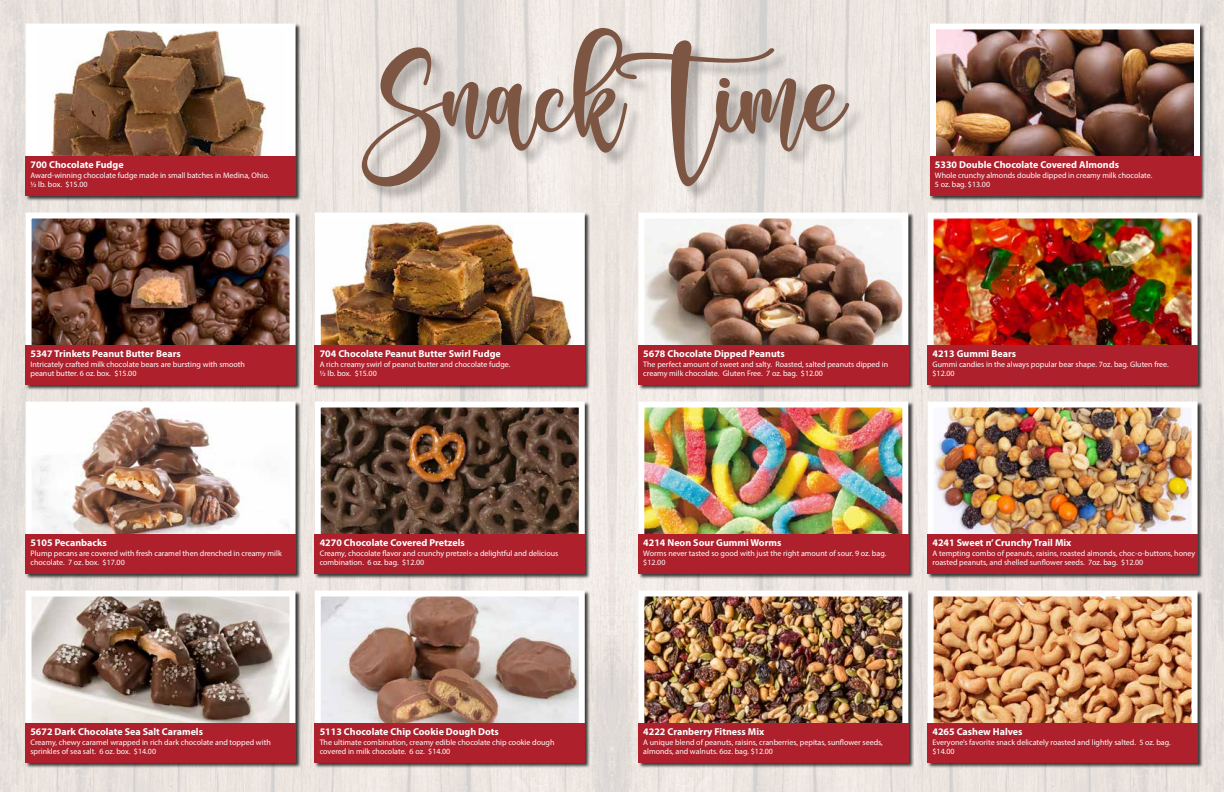
<style>
.page{position:relative;width:1224px;height:792px;background:#fff}
.page>*{position:absolute;margin:0;border:0;box-sizing:border-box;transform-origin:0 0}
.t1{font:106.6px "Southmore";color:#7c5643}
.t2{font:700 10px "Myriad Pro";color:#fff}
.t3{font:8px/9.6px "Myriad Pro";color:#fff}
</style>
<div class="page">
<img style="left:0;top:0;width:1224px;height:792px">
<div style="left:25px;top:23px;width:276px;height:178px;background:#000;opacity:.75"></div>
<img style="left:36px;top:31px;width:249px;height:125px">
<div style="left:25px;top:212px;width:276px;height:178px;background:#000;opacity:.75"></div>
<img style="left:33px;top:219px;width:256px;height:126px">
<div style="left:26px;top:212px;width:270px;height:172px;border:6px solid #fff"></div>
<div style="left:638px;top:401px;width:276px;height:178px;background:#000;opacity:.75"></div>
<img style="left:645px;top:409px;width:256px;height:125px">
<div style="left:638px;top:402px;width:270px;height:171px;border:6px solid #fff"></div>
<div style="left:25px;top:401px;width:276px;height:178px;background:#000;opacity:.75"></div>
<img style="left:33px;top:409px;width:256px;height:125px">
<div style="left:638px;top:590px;width:276px;height:178px;background:#000;opacity:.75"></div>
<img style="left:645px;top:597px;width:256px;height:126px">
<div style="left:638px;top:590px;width:270px;height:172px;border:6px solid #fff"></div>
<div style="left:930px;top:23px;width:276px;height:178px;background:#000;opacity:.75"></div>
<img style="left:937px;top:31px;width:256px;height:125px">
<div style="left:930px;top:24px;width:270px;height:171px;border:6px solid #fff"></div>
<div style="left:638px;top:212px;width:276px;height:178px;background:#000;opacity:.75"></div>
<img style="left:645px;top:219px;width:256px;height:126px">
<div style="left:638px;top:212px;width:270px;height:172px;border:6px solid #fff"></div>
<div style="left:25px;top:590px;width:276px;height:178px;background:#000;opacity:.75"></div>
<img style="left:32px;top:597px;width:256px;height:126px">
<div style="left:25px;top:590px;width:270px;height:172px;border:6px solid #fff"></div>
<div style="left:927px;top:590px;width:276px;height:178px;background:#000;opacity:.75"></div>
<img style="left:935px;top:597px;width:256px;height:126px">
<div style="left:928px;top:590px;width:270px;height:172px;border:6px solid #fff"></div>
<div style="left:314px;top:590px;width:276px;height:178px;background:#000;opacity:.75"></div>
<img style="left:322px;top:597px;width:256px;height:126px">
<div style="left:315px;top:590px;width:270px;height:172px;border:6px solid #fff"></div>
<div style="left:927px;top:401px;width:276px;height:178px;background:#000;opacity:.75"></div>
<img style="left:935px;top:409px;width:256px;height:125px">
<div style="left:928px;top:402px;width:270px;height:171px;border:6px solid #fff"></div>
<div style="left:314px;top:212px;width:276px;height:178px;background:#000;opacity:.75"></div>
<img style="left:322px;top:219px;width:256px;height:126px">
<div style="left:315px;top:212px;width:270px;height:172px;border:6px solid #fff"></div>
<div style="left:314px;top:401px;width:276px;height:178px;background:#000;opacity:.75"></div>
<img style="left:322px;top:409px;width:256px;height:125px">
<div style="left:315px;top:402px;width:270px;height:171px;border:6px solid #fff"></div>
<div style="left:927px;top:212px;width:276px;height:178px;background:#000;opacity:.75"></div>
<img style="left:935px;top:219px;width:256px;height:126px">
<div style="left:928px;top:212px;width:270px;height:172px;border:6px solid #fff"></div>
<div style="left:26px;top:156px;width:270px;height:39px;background:#ae202c"></div>
<div style="left:26px;top:345px;width:270px;height:39px;background:#ae202c"></div>
<div style="left:638px;top:534px;width:270px;height:39px;background:#ae202c"></div>
<div style="left:26px;top:534px;width:270px;height:39px;background:#ae202c"></div>
<div style="left:638px;top:723px;width:270px;height:39px;background:#ae202c"></div>
<div style="left:930px;top:156px;width:270px;height:39px;background:#ae202c"></div>
<div style="left:638px;top:345px;width:270px;height:39px;background:#ae202c"></div>
<div style="left:315px;top:345px;width:270px;height:39px;background:#ae202c"></div>
<div style="left:315px;top:534px;width:270px;height:39px;background:#ae202c"></div>
<div style="left:928px;top:345px;width:270px;height:39px;background:#ae202c"></div>
<div style="left:315px;top:723px;width:270px;height:39px;background:#ae202c"></div>
<div style="left:928px;top:534px;width:270px;height:39px;background:#ae202c"></div>
<div style="left:25px;top:723px;width:271px;height:39px;background:#ae202c"></div>
<div style="left:928px;top:723px;width:270px;height:39px;background:#ae202c"></div>
<div style="left:364px;top:30px;width:501px;height:173px;background:#000;opacity:.24"></div>
<p class="t2" style="left:30px;top:158px;width:95px">700 Chocolate Fudge</p>
<p class="t3" style="left:30px;top:170px;width:240px">Award-winning chocolate fudge made in small batches in Medina, Ohio. ½ lb. box. $15.00</p>
<h1 class="t1" style="left:380px;top:25px;width:465px">Snack Time</h1>
<p class="t2" style="left:935px;top:158px;width:186px">5330 Double Chocolate Covered Almonds</p>
<p class="t3" style="left:935px;top:170px;width:219px">Whole crunchy almonds double dipped in creamy milk chocolate.<br>5 oz. bag. $13.00</p>
<p class="t2" style="left:30px;top:347px;width:152px">5347 Trinkets Peanut Butter Bears</p>
<p class="t3" style="left:30px;top:359px;width:216px">Intricately crafted milk chocolate bears are bursting with smooth peanut butter. 6 oz. box. $15.00</p>
<p class="t2" style="left:320px;top:347px;width:183px">704 Chocolate Peanut Butter Swirl Fudge</p>
<p class="t3" style="left:320px;top:359px;width:192px">A rich creamy swirl of peanut butter and chocolate fudge. ½ lb. box. $15.00</p>
<p class="t2" style="left:643px;top:347px;width:143px">5678 Chocolate Dipped Peanuts</p>
<p class="t3" style="left:643px;top:359px;width:246px">The perfect amount of sweet and salty. Roasted, salted peanuts dipped in creamy milk chocolate. Gluten Free. 7 oz. bag. $12.00</p>
<p class="t2" style="left:933px;top:347px;width:85px">4213 Gummi Bears</p>
<p class="t3" style="left:933px;top:359px;width:238px">Gummi candies in the always popular bear shape. 7oz. bag. Gluten free. $12.00</p>
<p class="t2" style="left:30px;top:536px;width:78px">5105 Pecanbacks</p>
<p class="t3" style="left:30px;top:548px;width:253px">Plump pecans are covered with fresh caramel then drenched in creamy milk chocolate. 7 oz. box. $17.00</p>
<p class="t2" style="left:320px;top:536px;width:147px">4270 Chocolate Covered Pretzels</p>
<p class="t3" style="left:320px;top:548px;width:240px">Creamy, chocolate flavor and crunchy pretzels-a delightful and delicious combination. 6 oz. bag. $12.00</p>
<p class="t2" style="left:643px;top:536px;width:140px">4214 Neon Sour Gummi Worms</p>
<p class="t3" style="left:643px;top:548px;width:245px">Worms never tasted so good with just the right amount of sour. 9 oz. bag. $12.00</p>
<p class="t2" style="left:933px;top:536px;width:140px">4241 Sweet n’ Crunchy Trail Mix</p>
<p class="t3" style="left:933px;top:548px;width:264px">A tempting combo of peanuts, raisins, roasted almonds, choc-o-buttons, honey roasted peanuts, and shelled sunflower seeds. 7oz. bag. $12.00</p>
<p class="t2" style="left:30px;top:725px;width:174px">5672 Dark Chocolate Sea Salt Caramels</p>
<p class="t3" style="left:30px;top:737px;width:242px">Creamy, chewy caramel wrapped in rich dark chocolate and topped with sprinkles of sea salt. 6 oz. box. $14.00</p>
<p class="t2" style="left:320px;top:725px;width:181px">5113 Chocolate Chip Cookie Dough Dots</p>
<p class="t3" style="left:320px;top:737px;width:236px">The ultimate combination, creamy edible chocolate chip cookie dough covered in milk chocolate. 6 oz. $14.00</p>
<p class="t2" style="left:643px;top:725px;width:123px">4222 Cranberry Fitness Mix</p>
<p class="t3" style="left:643px;top:737px;width:241px">A unique blend of peanuts, raisins, cranberries, pepitas, sunflower seeds, almonds, and walnuts. 6oz. bag. $12.00</p>
<p class="t2" style="left:933px;top:725px;width:92px">4265 Cashew Halves</p>
<p class="t3" style="left:933px;top:737px;width:240px">Everyone’s favorite snack delicately roasted and lightly salted. 5 oz. bag. $14.00</p>
</div>
